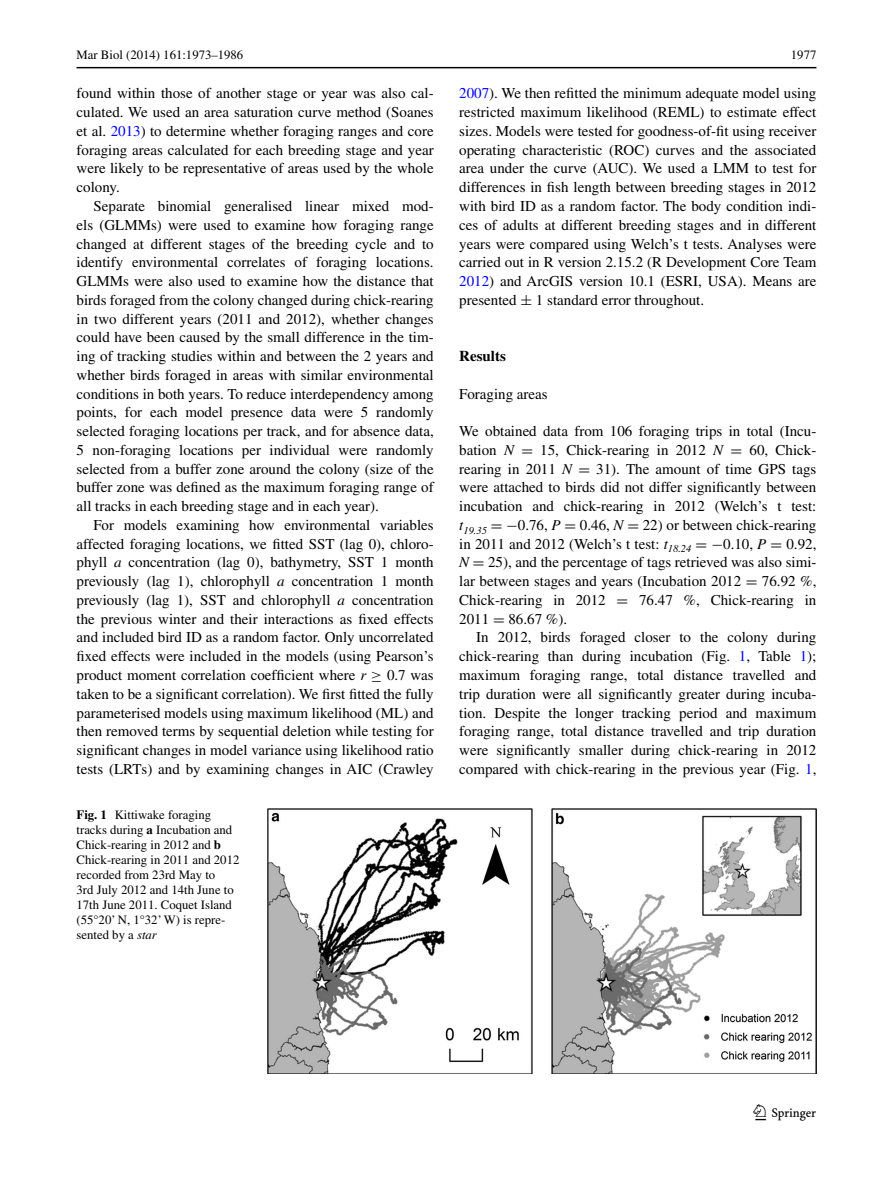
<style>
.page{position:relative;width:893px;height:1187px;background:#fff}
.page>*{position:absolute;margin:0;border:0;box-sizing:border-box;transform-origin:0 0}
.t1{font:22.5px "Springnew";color:#000}
.t2{font:15px/18.8px "Times";color:#000;text-align:justify}
.t3{font:700 15px "Times";color:#000}
.t4{font:12.75px/15px "Times";color:#000}
.s1{color:#00f}
.s2{font-style:italic}
.s3{font-family:"MTSY"}
.s4{font-weight:700}
</style>
<div class="page">
<hr style="left:77px;top:67px;width:739px;height:1px;background:#000">
<img style="left:268px;top:808px;width:548px;height:265px">
<p class="t4" style="left:77px;top:48px;width:168px">Mar Biol (2014) 161:1973–1986</p>
<p class="t4" style="left:791px;top:48px;width:27px">1977</p>
<p class="t2" style="left:77px;top:84px;width:359px">found within those of another stage or year was also cal&shy;culated. We used an area saturation curve method (Soanes et al. <span class="s1">2013</span>) to determine whether foraging ranges and core foraging areas calculated for each breeding stage and year were likely to be representative of areas used by the whole colony.</p>
<p class="t2" style="left:77px;top:196px;width:359px;text-indent:17px">Separate binomial generalised linear mixed mod&shy;els (GLMMs) were used to examine how foraging range changed at different stages of the breeding cycle and to identify environmental correlates of foraging locations.<br>GLMMs were also used to examine how the distance that birds foraged from the colony changed during chick-rearing in two different years (2011 and 2012), whether changes could have been caused by the small difference in the tim&shy;ing of tracking studies within and between the 2 years and whether birds foraged in areas with similar environmental conditions in both years. To reduce interdependency among points, for each model presence data were 5 randomly selected foraging locations per track, and for absence data, 5 non-foraging locations per individual were randomly selected from a buffer zone around the colony (size of the buffer zone was defined as the maximum foraging range of all tracks in each breeding stage and in each year).</p>
<p class="t2" style="left:77px;top:515px;width:359px;text-indent:17px">For models examining how environmental variables affected foraging locations, we fitted SST (lag 0), chloro&shy;phyll <span class="s2">a</span> concentration (lag 0), bathymetry, SST 1 month previously (lag 1), chlorophyll <span class="s2">a</span> concentration 1 month previously (lag 1), SST and chlorophyll <span class="s2">a</span> concentration the previous winter and their interactions as fixed effects and included bird ID as a random factor. Only uncorrelated fixed effects were included in the models (using Pearson’s product moment correlation coefficient where <span class="s2">r</span> <span class="s3">≥</span> 0.7 was taken to be a significant correlation). We first fitted the fully parameterised models using maximum likelihood (ML) and then removed terms by sequential deletion while testing for significant changes in model variance using likelihood ratio tests (LRTs) and by examining changes in AIC (Crawley</p>
<p class="t4" style="left:77px;top:806px;width:164px"><span class="s4">Fig. 1</span> Kittiwake foraging tracks during <span class="s4">a</span> Incubation and<br>Chick-rearing in 2012 and <span class="s4">b<br></span>Chick-rearing in 2011 and 2012 recorded from 23rd May to<br>3rd July 2012 and 14th June to<br>17th June 2011. Coquet Island (55°20’ N, 1°32’ W) is repre&shy;sented by a <span class="s2">star</span></p>
<p class="t2" style="left:459px;top:84px;width:359px"><span class="s1">2007</span>). We then refitted the minimum adequate model using restricted maximum likelihood (REML) to estimate effect sizes. Models were tested for goodness-of-fit using receiver operating characteristic (ROC) curves and the associated area under the curve (AUC). We used a LMM to test for differences in fish length between breeding stages in 2012 with bird ID as a random factor. The body condition indi&shy;ces of adults at different breeding stages and in different years were compared using Welch’s t tests. Analyses were carried out in R version 2.15.2 (R Development Core Team <span class="s1">2012</span>) and ArcGIS version 10.1 (ESRI, USA). Means are presented <span class="s3">±</span> 1 standard error throughout.</p>
<p class="t3" style="left:459px;top:347px;width:48px">Results</p>
<p class="t2" style="left:459px;top:384px;width:90px">Foraging areas</p>
<p class="t2" style="left:459px;top:421px;width:359px">We obtained data from 106 foraging trips in total (Incu&shy;bation <span class="s2">N</span> <span class="s3">=</span> 15, Chick-rearing in 2012 <span class="s2">N</span> <span class="s3">=</span> 60, Chick&shy;rearing in 2011 <span class="s2">N</span> <span class="s3">=</span> 31). The amount of time GPS tags were attached to birds did not differ significantly between incubation and chick-rearing in 2012 (Welch’s t test: <span class="s2">t</span><sub>19.35</sub> <span class="s3">= −</span>0.76, <span class="s2">P</span> <span class="s3">=</span> 0.46, <span class="s2">N</span> <span class="s3">=</span> 22) or between chick-rearing in 2011 and 2012 (Welch’s t test: <span class="s2">t</span><sub>18.24</sub> <span class="s3">= −</span>0.10, <span class="s2">P</span> <span class="s3">=</span> 0.92, <span class="s2">N</span> <span class="s3">=</span> 25), and the percentage of tags retrieved was also simi&shy;lar between stages and years (Incubation 2012 <span class="s3">=</span> 76.92 %, Chick-rearing in 2012 <span class="s3">=</span> 76.47 %, Chick-rearing in 2011 <span class="s3">=</span> 86.67 %).</p>
<p class="t2" style="left:459px;top:628px;width:359px;text-indent:17px">In 2012, birds foraged closer to the colony during chick-rearing than during incubation (Fig. <span class="s1">1</span>, Table <span class="s1">1</span>); maximum foraging range, total distance travelled and trip duration were all significantly greater during incuba&shy;tion. Despite the longer tracking period and maximum foraging range, total distance travelled and trip duration were significantly smaller during chick-rearing in 2012 compared with chick-rearing in the previous year (Fig. <span class="s1">1</span>,</p>
<h1 class="t1" style="left:755px;top:1104px;width:62px">1 3</h1>
</div>
